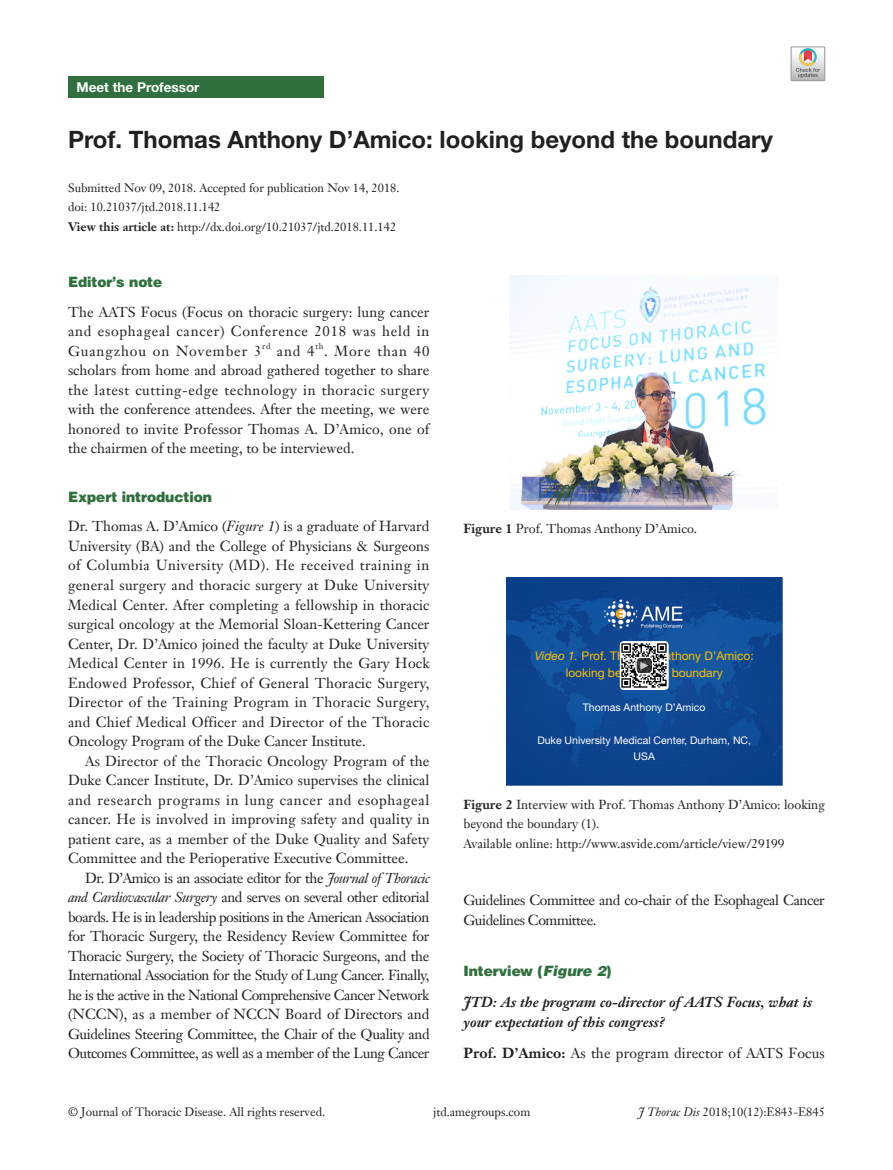
<style>
.page{position:relative;width:893px;height:1170px;background:#fff}
.page>*{position:absolute;margin:0;border:0;box-sizing:border-box;transform-origin:0 0}
.文题{font:700 24px "Helvetica Neue LT Pro";color:#231f20}
.t1{font:14.25px/19.5px "Janson Text LT";color:#231f20;text-align:justify}
.二级标题斜体{font:italic 700 14.25px/20.4px "Janson Text LT";color:#231f20}
.t2{font:14.25px/20.4px "Janson Text LT";letter-spacing:-.03em;color:#231f20}
.一级标题-6_5{font:900 14.25px "Helvetica";color:#30703e}
.一级标题正体{font:900 14.25px "Helvetica";color:#30703e}
.栏目{font:700 13.5px "Helvetica Neue LT Pro";color:#fff}
.t3{font:12.75px/19.5px "Janson Text LT";color:#231f20}
.t4{font:12px "Janson Text LT";color:#231f20}
.t5{font:12px/17.7px "Helvetica Neue LT Pro";color:#ffc000;text-align:center}
.t6{font:11.55px "Times New Roman";color:#fff}
.t7{font:10.5px/16.2px "Helvetica Neue LT Pro";color:#fff;text-align:center}
.t8{font:8.25px "Janson Text LT";color:#231f20}
.s1{font-weight:700}
.s2{font-style:italic}
</style>
<div class="page">
<div style="left:68px;top:77px;width:255px;height:21px;background:#30703e"></div>
<img style="left:510px;top:275px;width:265px;height:234px">
<svg style="left:791px;top:47px;width:34px;height:34px"></svg>
<img style="left:506px;top:577px;width:276px;height:208px">
<svg style="left:620px;top:641px;width:49px;height:49px"></svg>
<img style="left:621px;top:642px;width:47px;height:47px">
<svg style="left:636px;top:657px;width:16px;height:16px"></svg>
<div style="left:636px;top:657px;width:17px;height:17px;border:1px solid #fff;border-radius:4px"></div>
<p class="栏目" style="left:77px;top:79px;width:125px">Meet the Professor</p>
<p class="文题" style="left:68px;top:124px;width:706px">Prof. Thomas Anthony D’Amico: looking beyond the boundary</p>
<p class="t4" style="left:68px;top:180px;width:333px">Submitted Nov 09, 2018. Accepted for publication Nov 14, 2018.</p>
<p class="t4" style="left:68px;top:200px;width:154px">doi: 10.21037/jtd.2018.11.142</p>
<p class="t4" style="left:68px;top:219px;width:330px"><span class="s1">View this article at:</span> http://dx.doi.org/10.21037/jtd.2018.11.142</p>
<p class="一级标题正体" style="left:68px;top:273px;width:96px">Editor’s note</p>
<p class="t1" style="left:68px;top:302px;width:363px">The AATS Focus (Focus on thoracic surgery: lung cancer and esophageal cancer) Conference 2018 was held in Guangzhou on November 3</p>
<p class="t8" style="left:262px;top:341px;width:10px">rd</p>
<p class="t1" style="left:277px;top:341px;width:39px">and 4</p>
<p class="t8" style="left:316px;top:341px;width:9px">th</p>
<p class="t1" style="left:68px;top:341px;width:363px;text-indent:256px">. More than 40 scholars from home and abroad gathered together to share the latest cutting-edge technology in thoracic surgery with the conference attendees. After the meeting, we were honored to invite Professor Thomas A. D’Amico, one of the chairmen of the meeting, to be interviewed.</p>
<p class="一级标题-6_5" style="left:68px;top:488px;width:145px">Expert introduction</p>
<p class="t1" style="left:68px;top:516px;width:363px">Dr. Thomas A. D’Amico (<span class="s2">Figure 1</span>) is a graduate of Harvard University (BA) and the College of Physicians &amp; Surgeons of Columbia University (MD). He received training in general surgery and thoracic surgery at Duke University Medical Center. After completing a fellowship in thoracic surgical oncology at the Memorial Sloan-Kettering Cancer Center, Dr. D’Amico joined the faculty at Duke University Medical Center in 1996. He is currently the Gary Hock Endowed Professor, Chief of General Thoracic Surgery, Director of the Training Program in Thoracic Surgery, and Chief Medical Officer and Director of the Thoracic Oncology Program of the Duke Cancer Institute.</p>
<p class="t1" style="left:68px;top:750px;width:363px;text-indent:17px">As Director of the Thoracic Oncology Program of the Duke Cancer Institute, Dr. D’Amico supervises the clinical and research programs in lung cancer and esophageal cancer. He is involved in improving safety and quality in patient care, as a member of the Duke Quality and Safety Committee and the Perioperative Executive Committee.</p>
<p class="t1" style="left:68px;top:867px;width:363px;text-indent:17px">Dr. D’Amico is an associate editor for the <span class="s2">Journal of Thoracic and Cardiovascular Surgery</span> and serves on several other editorial boards. He is in leadership positions in the American Association for Thoracic Surgery, the Residency Review Committee for Thoracic Surgery, the Society of Thoracic Surgeons, and the International Association for the Study of Lung Cancer. Finally, he is the active in the National Comprehensive Cancer Network (NCCN), as a member of NCCN Board of Directors and Guidelines Steering Committee, the Chair of the Quality and Outcomes Committee, as well as a member of the Lung Cancer</p>
<p class="t3" style="left:463px;top:519px;width:235px"><span class="s1">Figure 1</span> Prof. Thomas Anthony D’Amico.</p>
<p class="t5" style="left:535px;top:646px;width:220px"><span class="s2">Video 1.</span> Prof. Thomas Anthony D’Amico: looking beyond the boundary</p>
<p class="t7" style="left:583px;top:699px;width:124px">Thomas Anthony D’Amico</p>
<p class="t7" style="left:537px;top:731px;width:215px">Duke University Medical Center, Durham, NC,<br>USA</p>
<p class="t6" style="left:652px;top:659px;width:13px;rotate:90deg">▲</p>
<p class="t3" style="left:463px;top:794px;width:363px"><span class="s1">Figure 2</span> Interview with Prof. Thomas Anthony D’Amico: looking beyond the boundary (1).</p>
<p class="t3" style="left:463px;top:833px;width:322px">Available online: http://www.asvide.com/article/view/29199</p>
<p class="t2" style="left:463px;top:889px;width:363px">Guidelines Committee and co-chair of the Esophageal Cancer<br>Guidelines Committee.</p>
<p class="一级标题-6_5" style="left:463px;top:961px;width:149px">Interview (<span class="s2">Figure 2</span>)</p>
<p class="二级标题斜体" style="left:463px;top:991px;width:350px">JTD: As the program co-director of AATS Focus, what is your expectation of this congress?</p>
<p class="t1" style="left:463px;top:1043px;width:363px"><span class="s1">Prof. D’Amico:</span> As the program director of AATS Focus</p>
<p class="t4" style="left:68px;top:1104px;width:259px">© Journal of Thoracic Disease. All rights reserved.</p>
<p class="t4" style="left:433px;top:1104px;width:99px">jtd.amegroups.com</p>
<p class="t4" style="left:639px;top:1104px;width:188px"><span class="s2">J Thorac Dis</span> 2018;10(12):E843-E845</p>
</div>
